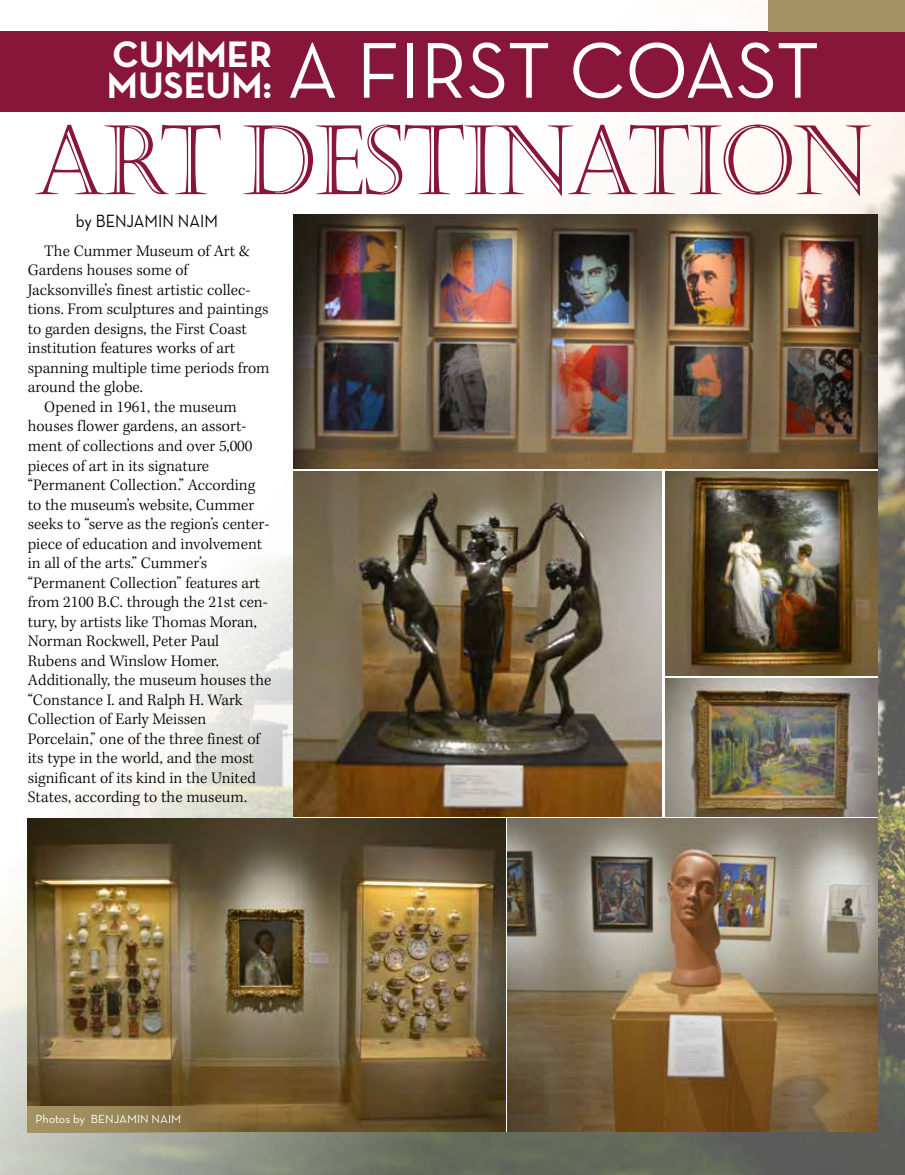
<style>
.page{position:relative;width:905px;height:1175px;background:#fff}
.page>*{position:absolute;margin:0;border:0;box-sizing:border-box;transform-origin:0 0}
.t1{font:96px "Castellar MT Std";letter-spacing:-.02em;color:#87163a;scale:.9 1}
.t2{font:80.25px "Neutra Text";letter-spacing:-.005em;color:#fff}
.t3{font:700 37.5px/31.5px "Neutra Text";color:#fff}
.t4{font:18px "Neutra Text";color:#000;scale:.9 1}
.t5{font:300 16.5px "Kepler Std";color:#000}
.t6{font:12px "Neutra Text";color:#fff}
</style>
<div class="page">
<img style="left:0;top:112px;width:904px;height:1062px">
<div style="left:0;top:31px;width:904px;height:81px;background:#87163a"></div>
<div style="left:768px;top:0;width:136px;height:31px;background:#a39161"></div>
<img style="left:507px;top:818px;width:371px;height:313px">
<img style="left:293px;top:472px;width:368px;height:344px">
<img style="left:665px;top:678px;width:212px;height:138px">
<img style="left:665px;top:471px;width:212px;height:204px">
<img style="left:27px;top:818px;width:478px;height:313px">
<img style="left:293px;top:215px;width:585px;height:254px">
<svg style="left:27px;top:1106px;width:218px;height:26px;background:#948050"></svg>
<h3 class="t3" style="left:107px;top:37px;width:167px">CUMMER<br>MUSEUM:</h3>
<h2 class="t2" style="left:287px;top:22px;width:534px">A FIRST COAST</h2>
<h1 class="t1" style="left:34px;top:104px;width:931px">ART DESTINATION</h1>
<p class="t4" style="left:76px;top:210px;width:159px">by BENJAMIN NAIM</p>
<p class="t5" style="left:44px;top:241px;width:207px">The Cummer Museum of Art &amp;</p>
<p class="t5" style="left:28px;top:261px;width:162px">Gardens houses some of</p>
<p class="t5" style="left:28px;top:280px;width:224px">Jacksonville’s finest artistic collec-</p>
<p class="t5" style="left:28px;top:300px;width:242px">tions. From sculptures and paintings</p>
<p class="t5" style="left:28px;top:319px;width:220px">to garden designs, the First Coast</p>
<p class="t5" style="left:28px;top:339px;width:209px">institution features works of art</p>
<p class="t5" style="left:28px;top:358px;width:243px">spanning multiple time periods from</p>
<p class="t5" style="left:28px;top:378px;width:117px">around the globe.</p>
<p class="t5" style="left:44px;top:397px;width:194px">Opened in 1961, the museum</p>
<p class="t5" style="left:28px;top:417px;width:220px">houses flower gardens, an assort-</p>
<p class="t5" style="left:28px;top:436px;width:226px">ment of collections and over 5,000</p>
<p class="t5" style="left:28px;top:456px;width:183px">pieces of art in its signature</p>
<p class="t5" style="left:28px;top:475px;width:229px">“Permanent Collection.” According</p>
<p class="t5" style="left:28px;top:495px;width:228px">to the museum’s website, Cummer</p>
<p class="t5" style="left:28px;top:514px;width:243px">seeks to “serve as the region’s center-</p>
<p class="t5" style="left:28px;top:534px;width:236px">piece of education and involvement</p>
<p class="t5" style="left:28px;top:553px;width:181px">in all of the arts.” Cummer’s</p>
<p class="t5" style="left:28px;top:573px;width:234px">“Permanent Collection” features art</p>
<p class="t5" style="left:28px;top:592px;width:241px">from 2100 B.C. through the 21st cen-</p>
<p class="t5" style="left:28px;top:612px;width:231px">tury, by artists like Thomas Moran,</p>
<p class="t5" style="left:28px;top:631px;width:193px">Norman Rockwell, Peter Paul</p>
<p class="t5" style="left:28px;top:651px;width:193px">Rubens and Winslow Homer.</p>
<p class="t5" style="left:28px;top:670px;width:245px">Additionally, the museum houses the</p>
<p class="t5" style="left:28px;top:690px;width:216px">“Constance I. and Ralph H. Wark</p>
<p class="t5" style="left:28px;top:709px;width:180px">Collection of Early Meissen</p>
<p class="t5" style="left:28px;top:729px;width:233px">Porcelain,” one of the three finest of</p>
<p class="t5" style="left:28px;top:748px;width:228px">its type in the world, and the most</p>
<p class="t5" style="left:28px;top:768px;width:230px">significant of its kind in the United</p>
<p class="t5" style="left:28px;top:787px;width:221px">States, according to the museum.</p>
<p class="t6" style="left:36px;top:1111px;width:147px">Photos by BENJAMIN NAIM</p>
</div>
